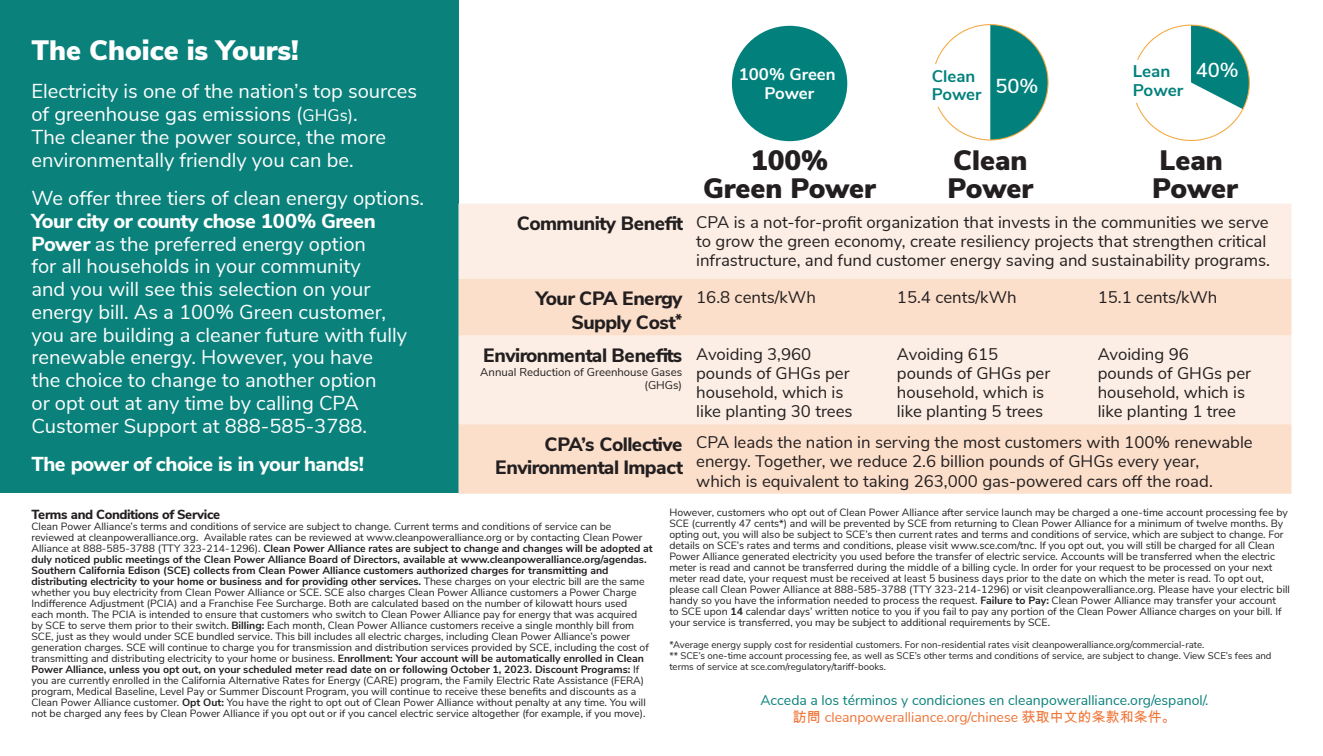
<style>
.page{position:relative;width:1323px;height:756px;background:#fff}
.page>*{position:absolute;margin:0;border:0;box-sizing:border-box;transform-origin:0 0}
.center_subhead{font:900 28px/28px "Nunito Sans";color:#231f20}
.heading{font:900 28px "Nunito Sans";color:#fff}
._2nd_subhead{font:20.12px/22.8px "Nunito Sans";color:#fff}
._2nd_subhead-2{font:800 20.12px "Nunito Sans";letter-spacing:-.03em;color:#fff}
._2nd_subhead-3{font:600 20.12px "Nunito Sans";color:#fff}
.Right__align{font:800 19.25px/23.1px "Nunito Sans";letter-spacing:-.03em;color:#231f20;text-align:right}
.fine_print{font:16.8px/19.2px "Nunito Sans";color:#231f20}
.t1{font:700 16.8px/18.9px "Nunito Sans";color:#02817c}
.t2{font:700 16.8px/18.9px "Nunito Sans";color:#fff;text-align:center}
.copy-SP{font:14px "Nunito Sans";color:#0a817b}
.Copy_chinese{font:14px "Nunito Sans";color:#ef7436}
.legal_print{font:800 13.12px "Nunito Sans";letter-spacing:-.03em;color:#231f20}
.Right__align-2{font:11.38px/13.7px "Nunito Sans";color:#231f20;text-align:right}
.legal_print-2{font:10.5px/11px "Nunito Sans";color:#231f20}
.legal_print-3{font:9.62px/11px "Nunito Sans";color:#231f20}
.s1{font-size:16.8px}
.s2{font-weight:800}
.s3{font-weight:700}
.s4{font-family:"Arial Unicode MS"}
</style>
<div class="page">
<div style="left:0;top:0;width:458px;height:493px;background:#0a817b"></div>
<div style="left:458px;top:204px;width:834px;height:75px;background:#fceee4"></div>
<svg style="left:458px;top:279px;width:834px;height:215px;background:#fbe5d5"></svg>
<div style="left:732px;top:26px;width:115px;height:115px;background:#02817c;border-radius:50%"></div>
<svg style="left:935px;top:24px;width:114px;height:117px"></svg>
<svg style="left:1136px;top:24px;width:114px;height:117px"></svg>
<p class="heading" style="left:32px;top:29px;width:269px">The Choice is Yours!</p>
<p class="_2nd_subhead" style="left:32px;top:79px;width:387px">Electricity is one of the nation’s top sources of greenhouse gas emissions (<span class="s1">GHGs)</span>.<br>The cleaner the power source, the more environmentally friendly you can be.</p>
<p class="_2nd_subhead" style="left:32px;top:185px;width:394px">We offer three tiers of clean energy options.<br><span class="s2">Your city or county chose 100% Green Power</span> as the preferred energy option<br>for all households in your community<br>and you will see this selection on your energy bill. As a 100% Green customer,<br>you are building a cleaner future with fully renewable energy. However, you have<br>the choice to change to another option<br>or opt out at any time by calling CPA Customer Support at 888-585-3788.</p>
<p class="_2nd_subhead-2" style="left:32px;top:449px;width:334px">The power of choice is in your hands!</p>
<p class="t2" style="left:739px;top:64px;width:98px">100% Green<br>Power</p>
<p class="t1" style="left:932px;top:65px;width:51px">Clean<br>Power</p>
<p class="t1" style="left:1133px;top:60px;width:52px">Lean<br>Power</p>
<p class="_2nd_subhead-3" style="left:995px;top:71px;width:45px">50%</p>
<p class="_2nd_subhead-3" style="left:1196px;top:56px;width:45px">40%</p>
<p class="center_subhead" style="left:703px;top:146px;width:174px;text-align:center">100%<br>Green Power</p>
<p class="center_subhead" style="left:948px;top:146px;width:87px">Clean<br>Power</p>
<p class="center_subhead" style="left:1152px;top:146px;width:87px">Lean<br>Power</p>
<p class="Right__align" style="left:517px;top:211px;width:168px">Community Benefit</p>
<p class="fine_print" style="left:696px;top:211px;width:575px">CPA is a not-for-profit organization that invests in the communities we serve to grow the green economy, create resiliency projects that strengthen critical infrastructure, and fund customer energy saving and sustainability programs.</p>
<p class="Right__align" style="left:536px;top:286px;width:148px">Your CPA Energy<br>Supply Cost<sup>*</sup></p>
<p class="fine_print" style="left:696px;top:286px;width:121px">16.8 cents/kWh</p>
<p class="fine_print" style="left:897px;top:286px;width:121px">15.4 cents/kWh</p>
<p class="fine_print" style="left:1098px;top:286px;width:121px">15.1 cents/kWh</p>
<p class="Right__align" style="left:483px;top:343px;width:201px">Environmental Benefits</p>
<p class="Right__align-2" style="left:480px;top:364px;width:203px">Annual Reduction of Greenhouse Gases (GHGs)</p>
<p class="fine_print" style="left:696px;top:343px;width:158px">Avoiding 3,960 pounds of GHGs per household, which is like planting 30 trees</p>
<p class="fine_print" style="left:897px;top:343px;width:155px">Avoiding 615 pounds of GHGs per household, which is like planting 5 trees</p>
<p class="fine_print" style="left:1098px;top:343px;width:155px">Avoiding 96<br>pounds of GHGs per household, which is like planting 1 tree</p>
<p class="Right__align" style="left:495px;top:431px;width:189px">CPA’s Collective<br>Environmental Impact</p>
<p class="fine_print" style="left:696px;top:432px;width:558px">CPA leads the nation in serving the most customers with 100% renewable energy. Together, we reduce 2.6 billion pounds of GHGs every year,<br>which is equivalent to taking 263,000 gas-powered cars off the road.</p>
<p class="legal_print" style="left:32px;top:504px;width:190px">Terms and Conditions of Service</p>
<p class="legal_print-2" style="left:32px;top:520px;width:623px">Clean Power Alliance’s terms and conditions of service are subject to change. Current terms and conditions of service can be reviewed at cleanpoweralliance.org. Available rates can be reviewed at www.cleanpoweralliance.org or by contacting Clean Power Alliance at 888-585-3788 (TTY 323-214-1296). <span class="s3">Clean Power Alliance rates are subject to change and changes will be adopted at duly noticed public meetings of the Clean Power Alliance Board of Directors, available at www.cleanpoweralliance.org/agendas.<br>Southern California Edison (SCE) collects from Clean Power Alliance customers authorized charges for transmitting and distributing electricity to your home or business and for providing other services.</span> These charges on your electric bill are the same whether you buy electricity from Clean Power Alliance or SCE. SCE also charges Clean Power Alliance customers a Power Charge Indifference Adjustment (PCIA) and a Franchise Fee Surcharge. Both are calculated based on the number of kilowatt hours used<br>each month. The PCIA is intended to ensure that customers who switch to Clean Power Alliance pay for energy that was acquired<br>by SCE to serve them prior to their switch. <span class="s3">Billing:</span> Each month, Clean Power Alliance customers receive a single monthly bill from SCE, just as they would under SCE bundled service. This bill includes all electric charges, including Clean Power Alliance’s power generation charges. SCE will continue to charge you for transmission and distribution services provided by SCE, including the cost of transmitting and distributing electricity to your home or business. <span class="s3">Enrollment: Your account will be automatically enrolled in Clean Power Alliance, unless you opt out, on your scheduled meter read date on or following October 1, 2023. Discount Programs:</span> If you are currently enrolled in the California Alternative Rates for Energy (CARE) program, the Family Electric Rate Assistance (FERA) program, Medical Baseline, Level Pay or Summer Discount Program, you will continue to receive these benefits and discounts as a Clean Power Alliance customer. <span class="s3">Opt Out:</span> You have the right to opt out of Clean Power Alliance without penalty at any time. You will not be charged any fees by Clean Power Alliance if you opt out or if you cancel electric service altogether (for example, if you move).</p>
<p class="legal_print-2" style="left:669px;top:506px;width:622px">However, customers who opt out of Clean Power Alliance after service launch may be charged a one-time account processing fee by SCE (currently 47 cents*) and will be prevented by SCE from returning to Clean Power Alliance for a minimum of twelve months. By opting out, you will also be subject to SCE’s then current rates and terms and conditions of service, which are subject to change. For details on SCE’s rates and terms and conditions, please visit www.sce.com/tnc. If you opt out, you will still be charged for all Clean Power Alliance generated electricity you used before the transfer of electric service. Accounts will be transferred when the electric meter is read and cannot be transferred during the middle of a billing cycle. In order for your request to be processed on your next meter read date, your request must be received at least 5 business days prior to the date on which the meter is read. To opt out, please call Clean Power Alliance at 888-585-3788 (TTY 323-214-1296) or visit cleanpoweralliance.org. Please have your electric bill handy so you have the information needed to process the request. <span class="s3">Failure to Pay:</span> Clean Power Alliance may transfer your account<br>to SCE upon <span class="s3">14</span> calendar days’ written notice to you if you fail to pay any portion of the Clean Power Alliance charges on your bill. If your service is transferred, you may be subject to additional requirements by SCE.</p>
<p class="legal_print-3" style="left:669px;top:639px;width:537px">*Average energy supply cost for residential customers. For non-residential rates visit cleanpoweralliance.org/commercial-rate.</p>
<p class="legal_print-3" style="left:669px;top:650px;width:604px">** SCE’s one-time account processing fee, as well as SCE’s other terms and conditions of service, are subject to change. View SCE’s fees and terms of service at sce.com/regulatory/tariff-books.</p>
<p class="copy-SP" style="left:760px;top:690px;width:450px">Acceda a los términos y condiciones en cleanpoweralliance.org/espanol/.</p>
<p class="Copy_chinese" style="left:793px;top:707px;width:385px"><span class="s4">訪問</span> cleanpoweralliance.org/chinese <span class="s4">获取中文的条款和条件。</span></p>
</div>
